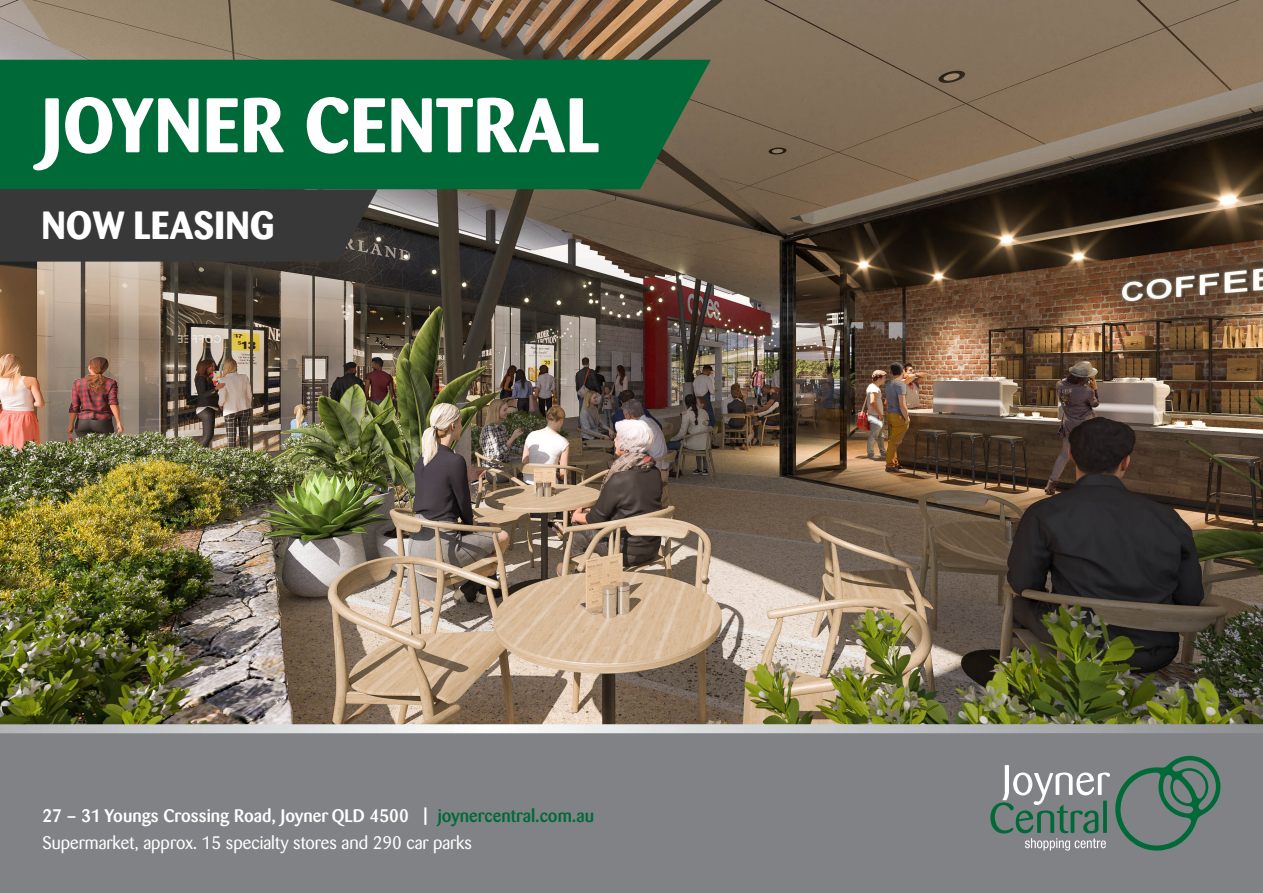
<style>
.page{position:relative;width:1263px;height:893px;background:#fff}
.page>*{position:absolute;margin:0;border:0;box-sizing:border-box;transform-origin:0 0}
.t1{font:700 76.5px "Barmeno Std";letter-spacing:.01em;color:#fff}
.t2{font:700 39px "Barmeno Std";letter-spacing:.01em;color:#fff}
.t3{font:500 18px "Barmeno Std";color:#fff}
.t4{font:18px "Barmeno Std";color:#fff}
.s1{color:#006938}
</style>
<div class="page">
<img style="left:0;top:0;width:1263px;height:724px">
<svg style="left:0;top:724px;width:1263px;height:9px;background:#c8c9ca"></svg>
<div style="left:0;top:733px;width:1263px;height:160px;background:#808285"></div>
<div style="left:0;top:60px;width:711px;height:129px;background:#006938"></div>
<div style="left:0;top:189px;width:378px;height:73px;background:#383839"></div>
<svg style="left:990px;top:756px;width:230px;height:95px"></svg>
<p class="t1" style="left:42px;top:79px;width:559px">JOYNER CENTRAL</p>
<p class="t2" style="left:42px;top:202px;width:235px">NOW LEASING</p>
<p class="t3" style="left:43px;top:805px;width:553px">27 – 31 Youngs Crossing Road, Joyner QLD 4500 | <span class="s1">joynercentral.com.au</span></p>
<p class="t4" style="left:43px;top:833px;width:431px">Supermarket, approx. 15 specialty stores and 290 car parks</p>
</div>
